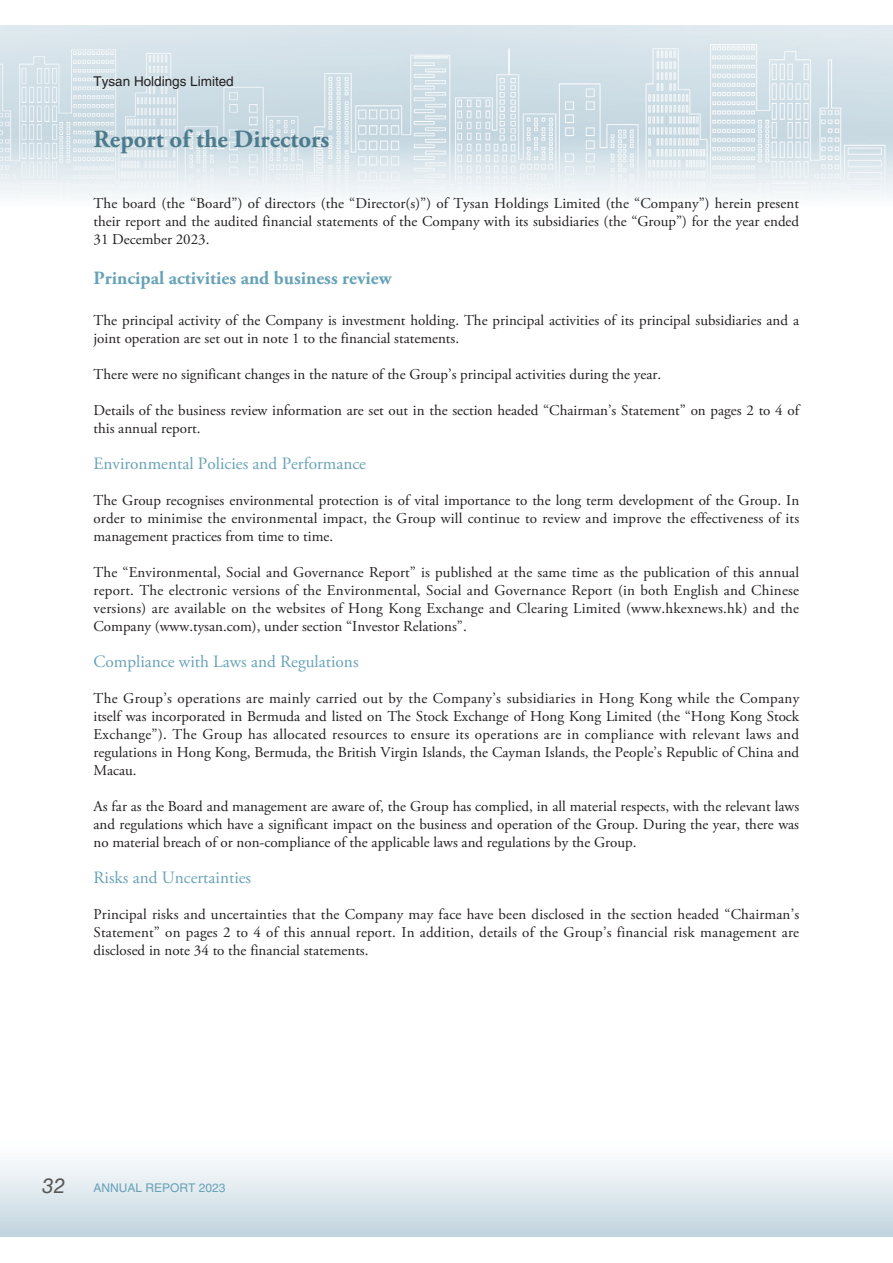
<style>
.page{position:relative;width:893px;height:1263px;background:#fff}
.page>*{position:absolute;margin:0;border:0;box-sizing:border-box;transform-origin:0 0}
.t1{font:700 24.75px "Adobe Garamond Pro";color:#4c7b8c}
.t2{font:italic 21px "Helvetica LT Std";color:#595856}
.t3{font:700 18.75px "Adobe Garamond Pro";color:#67a2b7}
.t4{font:17.25px "Adobe Garamond Pro";color:#67a2b7}
.t5{font:15px/18px "Adobe Garamond Pro";color:#231f20;text-align:justify}
.t6{font:13.5px "Helvetica LT Std";color:#231f20}
.t7{font:12px "Helvetica LT Std";color:#67a2b7}
</style>
<div class="page">
<img style="left:0;top:26px;width:893px;height:173px">
<div style="left:0;top:1140px;width:893px;height:97px;background:linear-gradient(to bottom,#fff,#c1d5df)"></div>
<p class="t6" style="left:94px;top:76px;width:142px">Tysan Holdings Limited</p>
<h1 class="t1" style="left:94px;top:129px;width:237px">Report of the Directors</h1>
<p class="t5" style="left:94px;top:196px;width:707px">The board (the “Board”) of directors (the “Director(s)”) of Tysan Holdings Limited (the “Company”) herein present their report and the audited financial statements of the Company with its subsidiaries (the “Group”) for the year ended 31 December 2023.</p>
<p class="t3" style="left:94px;top:270px;width:300px">Principal activities and business review</p>
<p class="t5" style="left:94px;top:312px;width:707px">The principal activity of the Company is investment holding. The principal activities of its principal subsidiaries and a joint operation are set out in note 1 to the financial statements.</p>
<p class="t5" style="left:94px;top:366px;width:569px">There were no significant changes in the nature of the Group’s principal activities during the year.</p>
<p class="t5" style="left:94px;top:402px;width:707px">Details of the business review information are set out in the section headed “Chairman’s Statement” on pages 2 to 4 of this annual report.</p>
<p class="t4" style="left:94px;top:456px;width:274px">Environmental Policies and Performance</p>
<p class="t5" style="left:94px;top:492px;width:707px">The Group recognises environmental protection is of vital importance to the long term development of the Group. In order to minimise the environmental impact, the Group will continue to review and improve the effectiveness of its management practices from time to time.</p>
<p class="t5" style="left:94px;top:564px;width:707px">The “Environmental, Social and Governance Report” is published at the same time as the publication of this annual report. The electronic versions of the Environmental, Social and Governance Report (in both English and Chinese versions) are available on the websites of Hong Kong Exchange and Clearing Limited (www.hkexnews.hk) and the Company (www.tysan.com), under section “Investor Relations”.</p>
<p class="t4" style="left:94px;top:654px;width:267px">Compliance with Laws and Regulations</p>
<p class="t5" style="left:94px;top:690px;width:707px">The Group’s operations are mainly carried out by the Company’s subsidiaries in Hong Kong while the Company itself was incorporated in Bermuda and listed on The Stock Exchange of Hong Kong Limited (the “Hong Kong Stock Exchange”). The Group has allocated resources to ensure its operations are in compliance with relevant laws and regulations in Hong Kong, Bermuda, the British Virgin Islands, the Cayman Islands, the People’s Republic of China and Macau.</p>
<p class="t5" style="left:94px;top:798px;width:707px">As far as the Board and management are aware of, the Group has complied, in all material respects, with the relevant laws and regulations which have a significant impact on the business and operation of the Group. During the year, there was no material breach of or non-compliance of the applicable laws and regulations by the Group.</p>
<p class="t4" style="left:94px;top:870px;width:159px">Risks and Uncertainties</p>
<p class="t5" style="left:94px;top:906px;width:707px">Principal risks and uncertainties that the Company may face have been disclosed in the section headed “Chairman’s Statement” on pages 2 to 4 of this annual report. In addition, details of the Group’s financial risk management are disclosed in note 34 to the financial statements.</p>
<h2 class="t2" style="left:42px;top:1174px;width:25px">32</h2>
<p class="t7" style="left:94px;top:1183px;width:133px">ANNUAL REPORT 2023</p>
</div>
